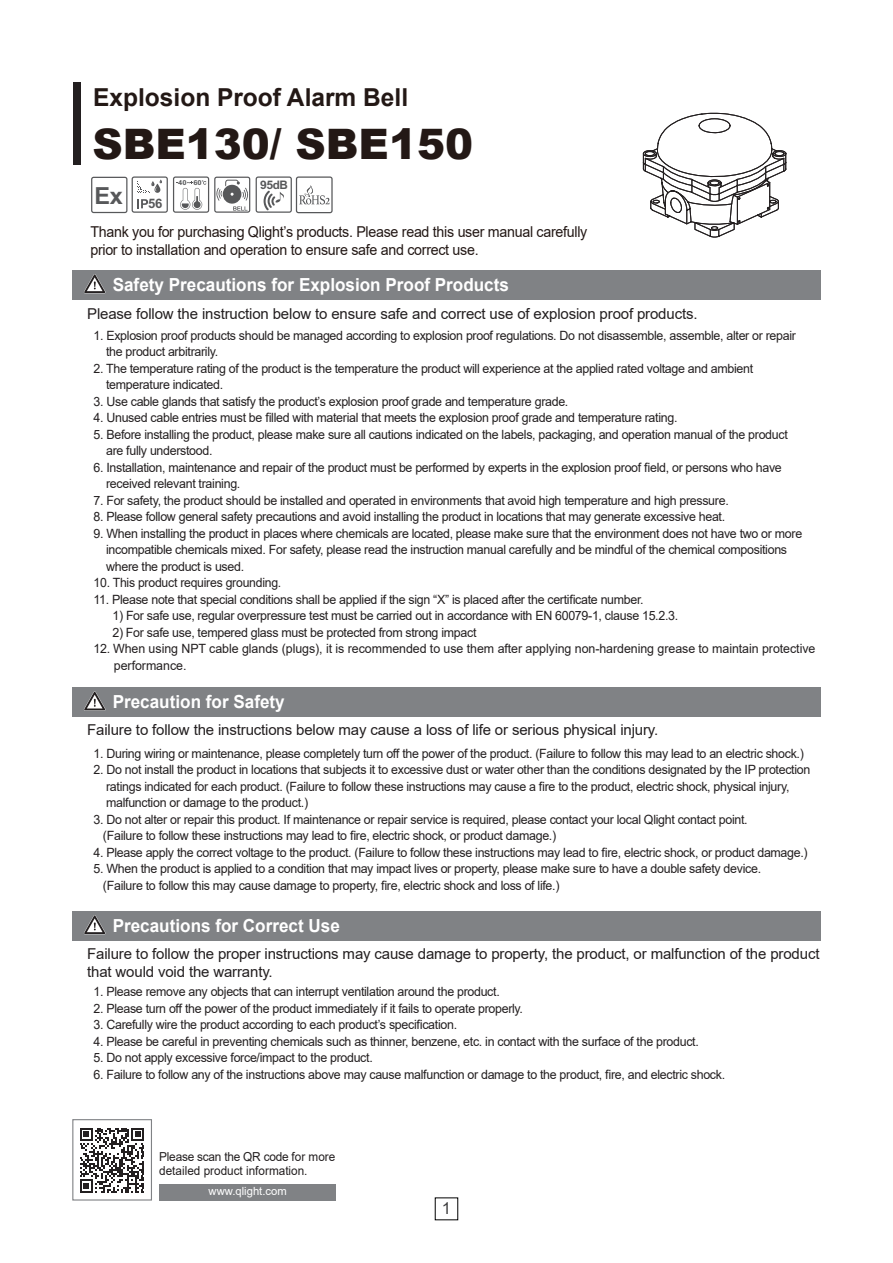
<style>
.page{position:relative;width:893px;height:1263px;background:#fff}
.page>*{position:absolute;margin:0;border:0;box-sizing:border-box;transform-origin:0 0}
.t1{font:900 42px "Arial";color:#231815}
.t2{font:700 24.75px "Arial";color:#231815}
.t3{font:700 23.55px "Arial";color:#57585a}
.t4{font:700 18px "Arial";color:#fff;scale:.95 1}
.t5{font:16.5px "Arial";color:#3e3e3f}
.t6{font:15px/18px "Arial";letter-spacing:-.01em;color:#231f20}
.t7{font:15px "Arial";letter-spacing:-.02em;color:#231815;scale:.95 1}
.t8{font:700 13.05px "Arial";color:#57585a}
.t9{font:12.75px "Arial";letter-spacing:-.025em;color:#231f20}
.t10{font:12.75px "Arial";letter-spacing:-.005em;color:#231f20}
.t11{font:12.75px "Arial";letter-spacing:-.025em;color:#231f20;scale:.96 1}
.t12{font:12.3px/13.5px "Arial";color:#231f20;scale:.96 1}
.t13{font:700 11.7px "Arial";color:#57585a;scale:1.04 1}
.t14{font:11.25px "Arial";color:#fff}
.t15{font:700 6.75px "Arial";color:#57585a;scale:1.11 1}
</style>
<div class="page">
<div style="left:73px;top:82px;width:8px;height:83px;background:#231f20"></div>
<svg style="left:642px;top:113px;width:144px;height:125px"></svg>
<svg style="left:91px;top:176px;width:242px;height:37px"></svg>
<div style="left:72px;top:1119px;width:80px;height:81px;border:1px solid #808285"></div>
<svg style="left:80px;top:1128px;width:64px;height:64px"></svg>
<div style="left:159px;top:1184px;width:177px;height:16px;background:#808285"></div>
<div style="left:72px;top:687px;width:749px;height:30px;background:#808285"></div>
<svg style="left:84px;top:691px;width:22px;height:20px"></svg>
<div style="left:72px;top:270px;width:749px;height:29px;background:#808285"></div>
<svg style="left:84px;top:274px;width:22px;height:19px"></svg>
<div style="left:72px;top:911px;width:749px;height:29px;background:#808285"></div>
<svg style="left:84px;top:915px;width:22px;height:19px"></svg>
<p class="t2" style="left:93px;top:80px;width:316px">Explosion Proof Alarm Bell</p>
<p class="t1" style="left:92px;top:114px;width:382px">SBE130/ SBE150</p>
<p class="t8" style="left:148px;top:195px;width:16px">56</p>
<p class="t15" style="left:178px;top:178px;width:23px">40 60</p>
<p class="t13" style="left:260px;top:177px;width:28px">95dB</p>
<p class="t3" style="left:95px;top:180px;width:30px">Ex</p>
<p class="t7" style="left:90px;top:221px;width:525px">Thank you for purchasing Qlight’s products. Please read this user manual carefully</p>
<p class="t7" style="left:90px;top:239px;width:410px">prior to installation and operation to ensure safe and correct use.</p>
<p class="t4" style="left:113px;top:272px;width:419px">Safety Precautions for Explosion Proof Products</p>
<p class="t6" style="left:87px;top:304px;width:612px">Please follow the instruction below to ensure safe and correct use of explosion proof products.</p>
<p class="t9" style="left:94px;top:326px;width:704px">1. Explosion proof products should be managed according to explosion proof regulations. Do not disassemble, assemble, alter or repair</p>
<p class="t9" style="left:106px;top:343px;width:114px">the product arbitrarily.</p>
<p class="t9" style="left:94px;top:359px;width:661px">2. The temperature rating of the product is the temperature the product will experience at the applied rated voltage and ambient</p>
<p class="t9" style="left:106px;top:376px;width:119px">temperature indicated.</p>
<p class="t9" style="left:94px;top:392px;width:476px">3. Use cable glands that satisfy the product’s explosion proof grade and temperature grade.</p>
<p class="t9" style="left:94px;top:409px;width:585px">4. Unused cable entries must be filled with material that meets the explosion proof grade and temperature rating.</p>
<p class="t9" style="left:94px;top:425px;width:696px">5. Before installing the product, please make sure all cautions indicated on the labels, packaging, and operation manual of the product</p>
<p class="t9" style="left:106px;top:442px;width:108px">are fully understood.</p>
<p class="t9" style="left:94px;top:458px;width:690px">6. Installation, maintenance and repair of the product must be performed by experts in the explosion proof field, or persons who have</p>
<p class="t9" style="left:106px;top:475px;width:136px">received relevant training.</p>
<p class="t9" style="left:94px;top:491px;width:637px">7. For safety, the product should be installed and operated in environments that avoid high temperature and high pressure.</p>
<p class="t9" style="left:94px;top:508px;width:633px">8. Please follow general safety precautions and avoid installing the product in locations that may generate excessive heat.</p>
<p class="t9" style="left:94px;top:524px;width:710px">9. When installing the product in places where chemicals are located, please make sure that the environment does not have two or more</p>
<p class="t9" style="left:106px;top:541px;width:682px">incompatible chemicals mixed. For safety, please read the instruction manual carefully and be mindful of the chemical compositions</p>
<p class="t9" style="left:106px;top:557px;width:140px">where the product is used.</p>
<p class="t11" style="left:94px;top:574px;width:197px">10. This product requires grounding.</p>
<p class="t9" style="left:94px;top:590px;width:552px">11. Please note that special conditions shall be applied if the sign “X” is placed after the certificate number.</p>
<p class="t9" style="left:112px;top:607px;width:567px">1) For safe use, regular overpressure test must be carried out in accordance with EN 60079-1, clause 15.2.3.</p>
<p class="t9" style="left:112px;top:623px;width:366px">2) For safe use, tempered glass must be protected from strong impact</p>
<p class="t10" style="left:94px;top:640px;width:723px">12. When using NPT cable glands (plugs), it is recommended to use them after applying non-hardening grease to maintain protective</p>
<p class="t10" style="left:114px;top:656px;width:74px">performance.</p>
<p class="t4" style="left:113px;top:689px;width:183px">Precaution for Safety</p>
<p class="t6" style="left:87px;top:721px;width:573px">Failure to follow the instructions below may cause a loss of life or serious physical injury.</p>
<p class="t9" style="left:94px;top:744px;width:712px">1. During wiring or maintenance, please completely turn off the power of the product. (Failure to follow this may lead to an electric shock.)</p>
<p class="t9" style="left:94px;top:761px;width:718px">2. Do not install the product in locations that subjects it to excessive dust or water other than the conditions designated by the IP protection</p>
<p class="t9" style="left:106px;top:777px;width:685px">ratings indicated for each product. (Failure to follow these instructions may cause a fire to the product, electric shock, physical injury,</p>
<p class="t9" style="left:106px;top:794px;width:204px">malfunction or damage to the product.)</p>
<p class="t9" style="left:94px;top:810px;width:656px">3. Do not alter or repair this product. If maintenance or repair service is required, please contact your local Qlight contact point.</p>
<p class="t9" style="left:103px;top:827px;width:455px">(Failure to follow these instructions may lead to fire, electric shock, or product damage.)</p>
<p class="t9" style="left:94px;top:843px;width:716px">4. Please apply the correct voltage to the product. (Failure to follow these instructions may lead to fire, electric shock, or product damage.)</p>
<p class="t9" style="left:94px;top:860px;width:669px">5. When the product is applied to a condition that may impact lives or property, please make sure to have a double safety device.</p>
<p class="t9" style="left:103px;top:876px;width:458px">(Failure to follow this may cause damage to property, fire, electric shock and loss of life.)</p>
<p class="t4" style="left:113px;top:913px;width:241px">Precautions for Correct Use</p>
<p class="t6" style="left:87px;top:944px;width:734px">Failure to follow the proper instructions may cause damage to property, the product, or malfunction of the product that would void the warranty.</p>
<p class="t9" style="left:94px;top:983px;width:408px">1. Please remove any objects that can interrupt ventilation around the product.</p>
<p class="t9" style="left:94px;top:999px;width:431px">2. Please turn off the power of the product immediately if it fails to operate properly.</p>
<p class="t9" style="left:94px;top:1016px;width:365px">3. Carefully wire the product according to each product’s specification.</p>
<p class="t9" style="left:94px;top:1032px;width:607px">4. Please be careful in preventing chemicals such as thinner, benzene, etc. in contact with the surface of the product.</p>
<p class="t9" style="left:94px;top:1049px;width:281px">5. Do not apply excessive force/impact to the product.</p>
<p class="t9" style="left:94px;top:1065px;width:633px">6. Failure to follow any of the instructions above may cause malfunction or damage to the product, fire, and electric shock.</p>
<p class="t12" style="left:159px;top:1150px;width:185px">Please scan the QR code for more detailed product information.</p>
<p class="t14" style="left:209px;top:1183px;width:80px">www.qlight.com</p>
<p class="t5" style="left:442px;top:1197px;width:11px">1</p>
</div>
